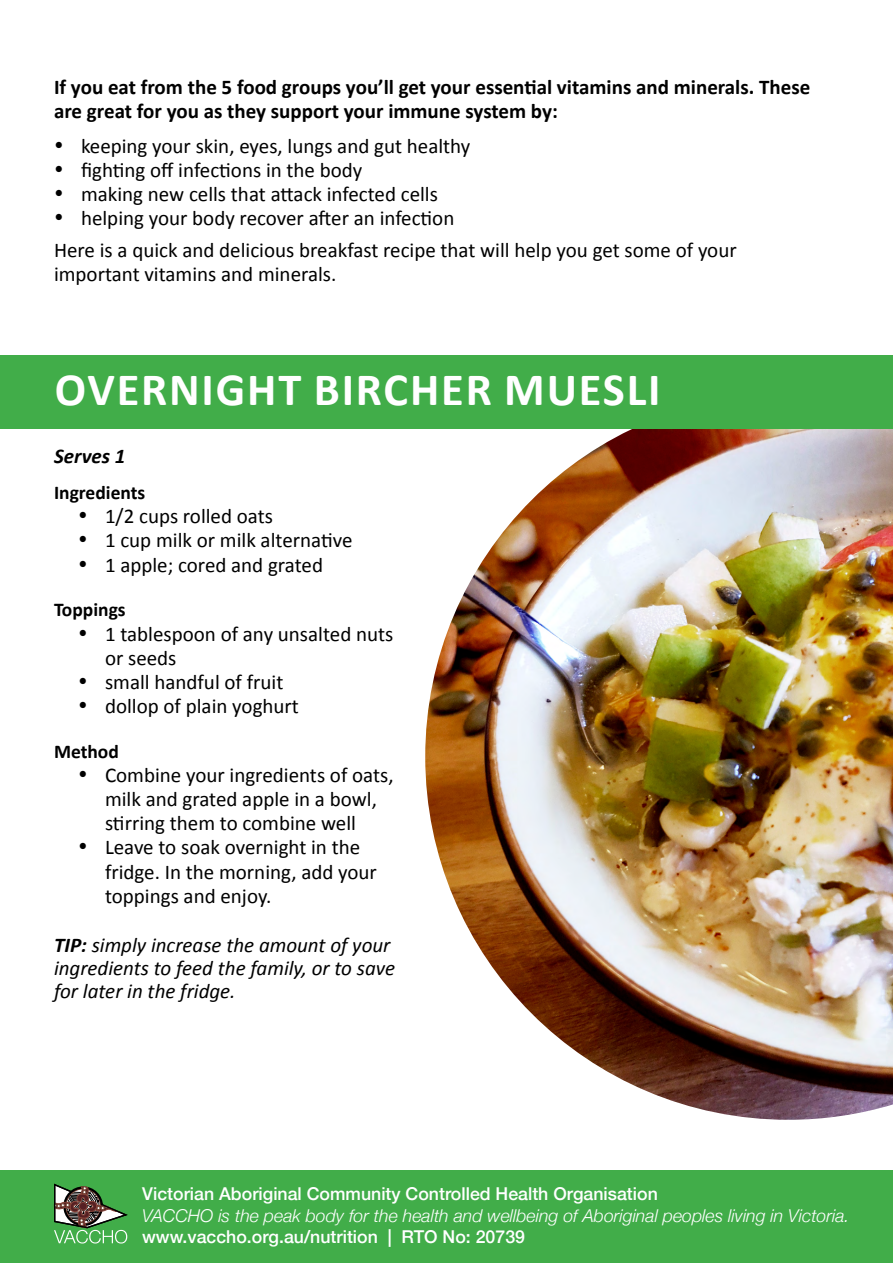
<style>
.page{position:relative;width:893px;height:1263px;background:#fff}
.page>*{position:absolute;margin:0;border:0;box-sizing:border-box;transform-origin:0 0}
.t1{font:700 46.5px "Calibri";letter-spacing:.04em;color:#fff}
.t2{font:21px/24.2px "Calibri";color:#000}
.t3{font:700 21px/24.2px "Calibri";color:#000}
.t4{font:italic 21px/22.6px "Calibri";color:#000}
.t5{font:italic 700 21px "Calibri";color:#000}
.t6{font:700 19.5px "Calibri";color:#000}
.t7{font:500 17.7px "Helvetica Neue";color:#fff}
.t8{font:italic 300 17.7px "Helvetica Neue";color:#fff}
.s1{font-weight:700}
</style>
<div class="page">
<img style="left:425px;top:429px;width:468px;height:691px">
<div style="left:0;top:355px;width:893px;height:74px;background:#41ad49"></div>
<div style="left:0;top:1170px;width:893px;height:93px;background:#41ad49"></div>
<svg style="left:54px;top:1184px;width:74px;height:59px"></svg>
<p class="t3" style="left:54px;top:75px;width:758px">If you eat from the 5 food groups you’ll get your essential vitamins and minerals. These are great for you as they support your immune system by:</p>
<p class="t2" style="left:54px;top:134px;width:418px">• keeping your skin, eyes, lungs and gut healthy</p>
<p class="t2" style="left:54px;top:158px;width:310px">• fighting off infections in the body</p>
<p class="t2" style="left:54px;top:182px;width:385px">• making new cells that attack infected cells</p>
<p class="t2" style="left:54px;top:202px;width:684px;line-height:31.5px">• helping your body recover after an infection<br>Here is a quick and delicious breakfast recipe that will help you get some of your</p>
<p class="t2" style="left:54px;top:262px;width:284px">important vitamins and minerals.</p>
<h1 class="t1" style="left:55px;top:360px;width:607px">OVERNIGHT BIRCHER MUESLI</h1>
<p class="t5" style="left:54px;top:443px;width:73px">Serves 1</p>
<p class="t6" style="left:54px;top:480px;width:93px">Ingredients</p>
<p class="t2" style="left:78px;top:504px;width:197px">• 1/2 cups rolled oats</p>
<p class="t2" style="left:78px;top:528px;width:276px">• 1 cup milk or milk alternative</p>
<p class="t2" style="left:78px;top:553px;width:247px">• 1 apple; cored and grated</p>
<p class="t6" style="left:54px;top:597px;width:73px">Toppings</p>
<p class="t2" style="left:105px;top:622px;width:290px;text-indent:-27px">• 1 tablespoon of any unsalted nuts or seeds</p>
<p class="t2" style="left:78px;top:670px;width:207px">• small handful of fruit</p>
<p class="t2" style="left:78px;top:694px;width:222px">• dollop of plain yoghurt</p>
<p class="t6" style="left:54px;top:739px;width:66px">Method</p>
<p class="t2" style="left:78px;top:763px;width:317px;text-align:center">• Combine your ingredients of oats, milk and grated apple in a bowl, stirring them to combine well</p>
<p class="t2" style="left:105px;top:835px;width:273px;text-indent:-27px">• Leave to soak overnight in the fridge. In the morning, add your toppings and enjoy.</p>
<p class="t4" style="left:54px;top:933px;width:343px"><span class="s1">TIP:</span> simply increase the amount of your ingredients to feed the family, or to save for later in the fridge.</p>
<p class="t7" style="left:142px;top:1180px;width:517px">Victorian Aboriginal Community Controlled Health Organisation</p>
<p class="t8" style="left:142px;top:1201px;width:709px">VACCHO is the peak body for the health and wellbeing of Aboriginal peoples living in Victoria.</p>
<p class="t7" style="left:142px;top:1222px;width:384px">www.vaccho.org.au/nutrition | RTO No: 20739</p>
</div>
